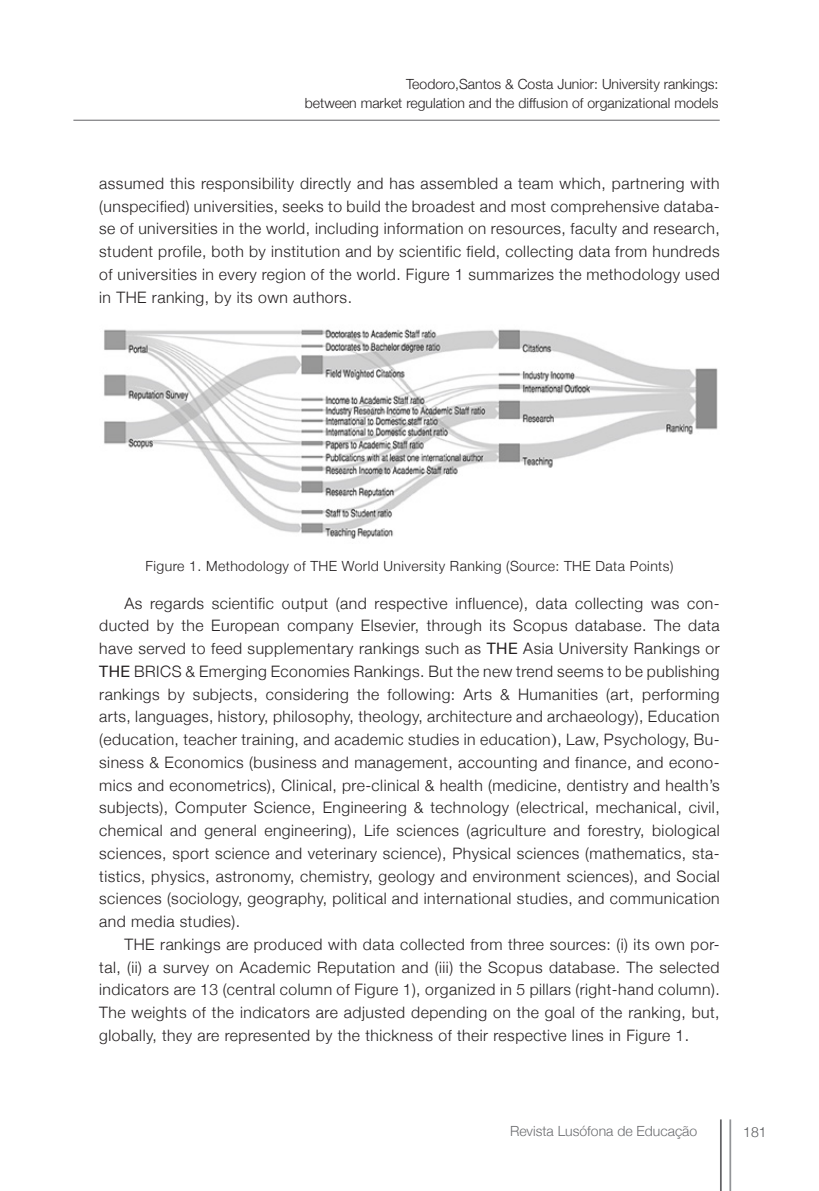
<style>
.page{position:relative;width:819px;height:1191px;background:#fff}
.page>*{position:absolute;margin:0;border:0;box-sizing:border-box;transform-origin:0 0}
.texto{font:300 15.75px/22.8px "Helvetica Neue";letter-spacing:.03em;color:#231f20;text-align:justify}
.legenda{font:300 14px/19.2px "Helvetica Neue";color:#231f20;text-align:right}
.legenda-2{font:300 14px "Helvetica Neue";letter-spacing:.03em;color:#231f20}
.t1{font:300 14px "Helvetica Neue";color:#6c6d70}
.t2{font:300 14px "Helvetica Neue";color:#57585a}
.s1{font-weight:400}
.s2{font-family:"Times";font-weight:400;font-size:17.5px}
</style>
<div class="page">
<hr style="left:729px;top:1119px;width:2px;height:72px;background:#939598">
<hr style="left:720px;top:1119px;width:1px;height:72px;background:#636366">
<hr style="left:73px;top:120px;width:646px;height:1px;background:#636366">
<img style="left:104px;top:329px;width:614px;height:210px">
<p class="legenda" style="left:305px;top:73px;width:415px">Teodoro,Santos &amp; Costa Junior: University rankings:<br>between market regulation and the diffusion of organizational models</p>
<p class="texto" style="left:99px;top:171px;width:622px">assumed this responsibility directly and has assembled a team which, partnering with (unspecified) universities, seeks to build the broadest and most comprehensive databa&shy;se of universities in the world, including information on resources, faculty and research, student profile, both by institution and by scientific field, collecting data from hundreds of universities in every region of the world. Figure 1 summarizes the methodology used in THE ranking, by its own authors.</p>
<p class="legenda-2" style="left:146px;top:554px;width:529px">Figure 1. Methodology of THE World University Ranking (Source: THE Data Points)</p>
<p class="texto" style="left:99px;top:590px;width:622px;text-indent:25px">As regards scientific output (and respective influence), data collecting was con&shy;ducted by the European company Elsevier, through its Scopus database. The data have served to feed supplementary rankings such as <span class="s1">THE</span> Asia University Rankings or <span class="s1">THE</span> BRICS &amp; Emerging Economies Rankings. But the new trend seems to be publishing rankings by subjects, considering the following: Arts &amp; Humanities (art, performing arts, languages, history, philosophy, theology, architecture and archaeology), Education (education, teacher training, and academic studies in education<span class="s2">)</span>, Law, Psychology, Bu&shy;siness &amp; Economics (business and management, accounting and finance, and econo&shy;mics and econometrics), Clinical, pre-clinical &amp; health (medicine, dentistry and health’s subjects), Computer Science, Engineering &amp; technology (electrical, mechanical, civil, chemical and general engineering), Life sciences (agriculture and forestry, biological sciences, sport science and veterinary science), Physical sciences (mathematics, sta&shy;tistics, physics, astronomy, chemistry, geology and environment sciences), and Social sciences (sociology, geography, political and international studies, and communication and media studies).</p>
<p class="texto" style="left:99px;top:931px;width:622px;text-indent:25px">THE rankings are produced with data collected from three sources: (i) its own por&shy;tal, (ii) a survey on Academic Reputation and (iii) the Scopus database. The selected indicators are 13 (central column of Figure 1), organized in 5 pillars (right-hand column).<br>The weights of the indicators are adjusted depending on the goal of the ranking, but, globally, they are represented by the thickness of their respective lines in Figure 1.</p>
<p class="t1" style="left:510px;top:1119px;width:189px">Revista Lusófona de Educação</p>
<p class="t2" style="left:743px;top:1120px;width:25px">181</p>
</div>
